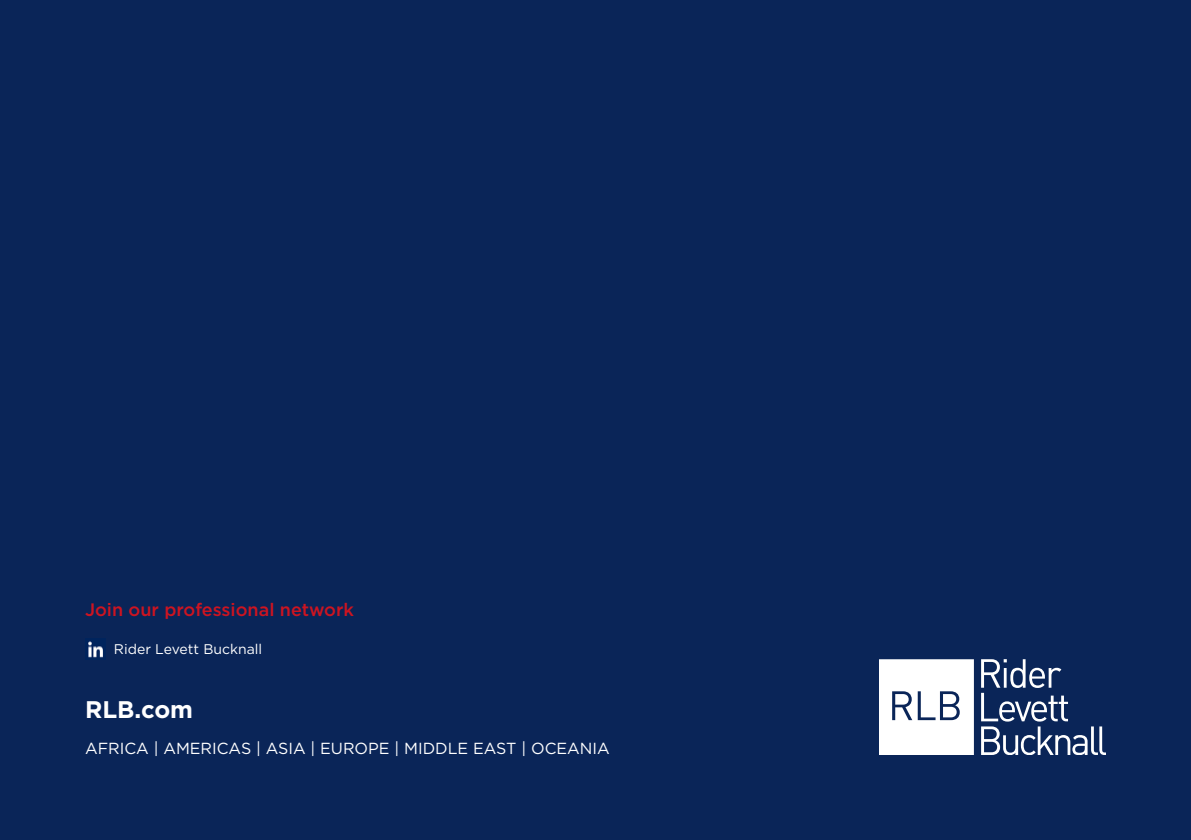
<style>
.page{position:relative;width:1191px;height:840px;background:#fff}
.page>*{position:absolute;margin:0;border:0;box-sizing:border-box;transform-origin:0 0}
.t1{font:700 24px "Gotham";color:#fff}
.t2{font:500 18px "Gotham";color:#cd1421}
.t3{font:16px "Gotham";color:#fff}
.t4{font:14px "Gotham";color:#fff}
</style>
<div class="page">
<div style="left:0;top:0;width:1191px;height:839px;background:#0a2558"></div>
<svg style="left:981px;top:659px;width:125px;height:95px"></svg>
<svg style="left:879px;top:659px;width:95px;height:95px;background:#eceef2"></svg>
<img style="left:88px;top:641px;width:15px;height:17px">
<p class="t2" style="left:85px;top:602px;width:270px">Join our professional network</p>
<p class="t4" style="left:114px;top:642px;width:150px">Rider Levett Bucknall</p>
<h1 class="t1" style="left:85px;top:699px;width:110px">RLB.com</h1>
<p class="t3" style="left:85px;top:740px;width:526px">AFRICA | AMERICAS | ASIA | EUROPE | MIDDLE EAST | OCEANIA</p>
</div>
